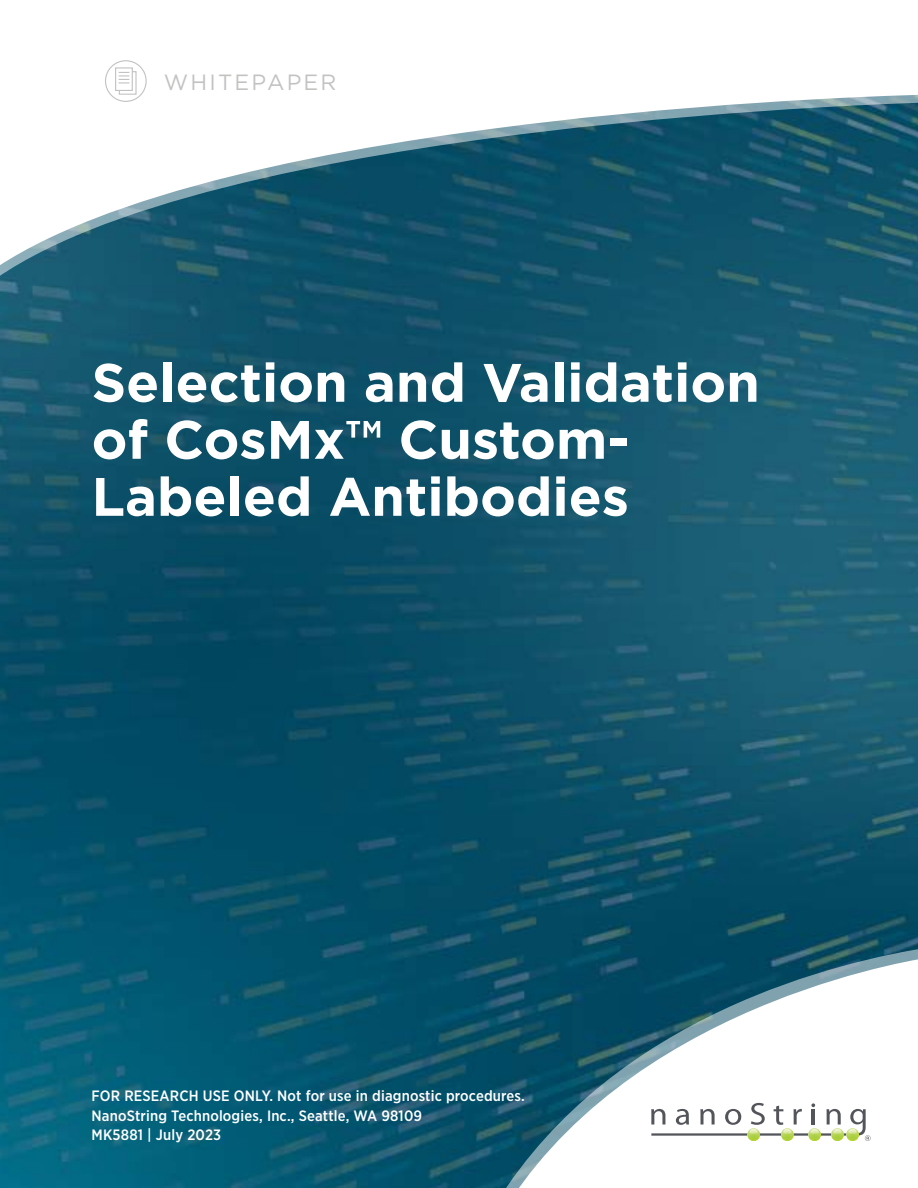
<style>
.page{position:relative;width:918px;height:1188px;background:#fff}
.page>*{position:absolute;margin:0;border:0;box-sizing:border-box;transform-origin:0 0}
.t1{font:700 54px/57px "Gotham";color:#fff}
.t2{font:22.05px "Gotham";letter-spacing:.1em;color:#c2c3c1}
.t3{font:500 15px/19.5px "Gotham Narrow";letter-spacing:.01em;color:#fff}
</style>
<div class="page">
<img style="left:0;top:286px;width:918px;height:902px">
<svg style="left:497px;top:947px;width:421px;height:241px;background:#0d5066"></svg>
<svg style="left:510px;top:957px;width:408px;height:231px"></svg>
<svg style="left:0;top:62px;width:918px;height:224px"></svg>
<svg style="left:651px;top:1103px;width:220px;height:46px"></svg>
<div style="left:106px;top:61px;width:40px;height:40px;background:#fff;border-radius:50%"></div>
<div style="left:105px;top:60px;width:42px;height:42px;border:1px solid #c2c3c1;border-radius:50%"></div>
<div style="left:119px;top:71px;width:18px;height:24px;background:#fff;border:1px solid #c2c3c1"></div>
<div style="left:115px;top:67px;width:18px;height:24px;background:#fff;border:1px solid #c2c3c1"></div>
<svg style="left:119px;top:72px;width:10px;height:11px"></svg>
<h2 class="t2" style="left:164px;top:68px;width:174px">WHITEPAPER</h2>
<h1 class="t1" style="left:92px;top:354px;width:670px">Selection and Validation of CosMx™ Custom-<br>Labeled Antibodies</h1>
<p class="t3" style="left:92px;top:1086px;width:435px">FOR RESEARCH USE ONLY. Not for use in diagnostic procedures.<br>NanoString Technologies, Inc., Seattle, WA 98109<br>MK5881 | July 2023</p>
</div>
